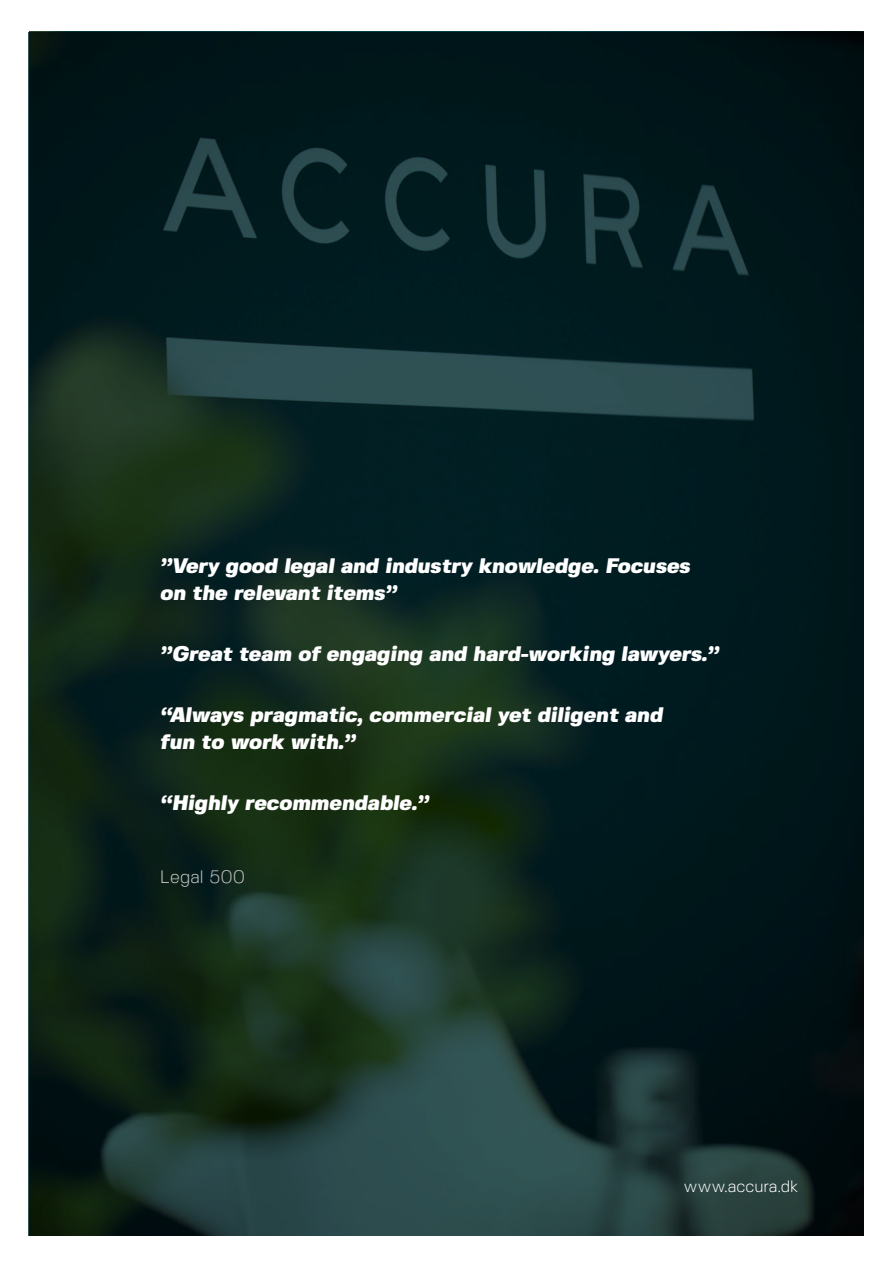
<style>
.page{position:relative;width:893px;height:1263px;background:#fff}
.page>*{position:absolute;margin:0;border:0;box-sizing:border-box;transform-origin:0 0}
.t1{font:italic 900 21px/27px "Fivo Sans";color:#fff}
.t2{font:300 18px "Fivo Sans";color:#c6c6c6}
.t3{font:300 16.5px "Fivo Sans";color:#fff}
</style>
<div class="page">
<img style="left:29px;top:32px;width:834px;height:1204px">
<p class="t1" style="left:160px;top:552px;width:531px">”Very good legal and industry knowledge. Focuses on the relevant items”</p>
<p class="t1" style="left:160px;top:640px;width:560px">”Great team of engaging and hard-working lawyers.”</p>
<p class="t1" style="left:160px;top:701px;width:504px">“Always pragmatic, commercial yet diligent and fun to work with.”</p>
<p class="t1" style="left:160px;top:789px;width:270px">“Highly recommendable.”</p>
<p class="t2" style="left:160px;top:866px;width:87px">Legal 500</p>
<p class="t3" style="left:684px;top:1176px;width:116px">www.accura.dk</p>
</div>
